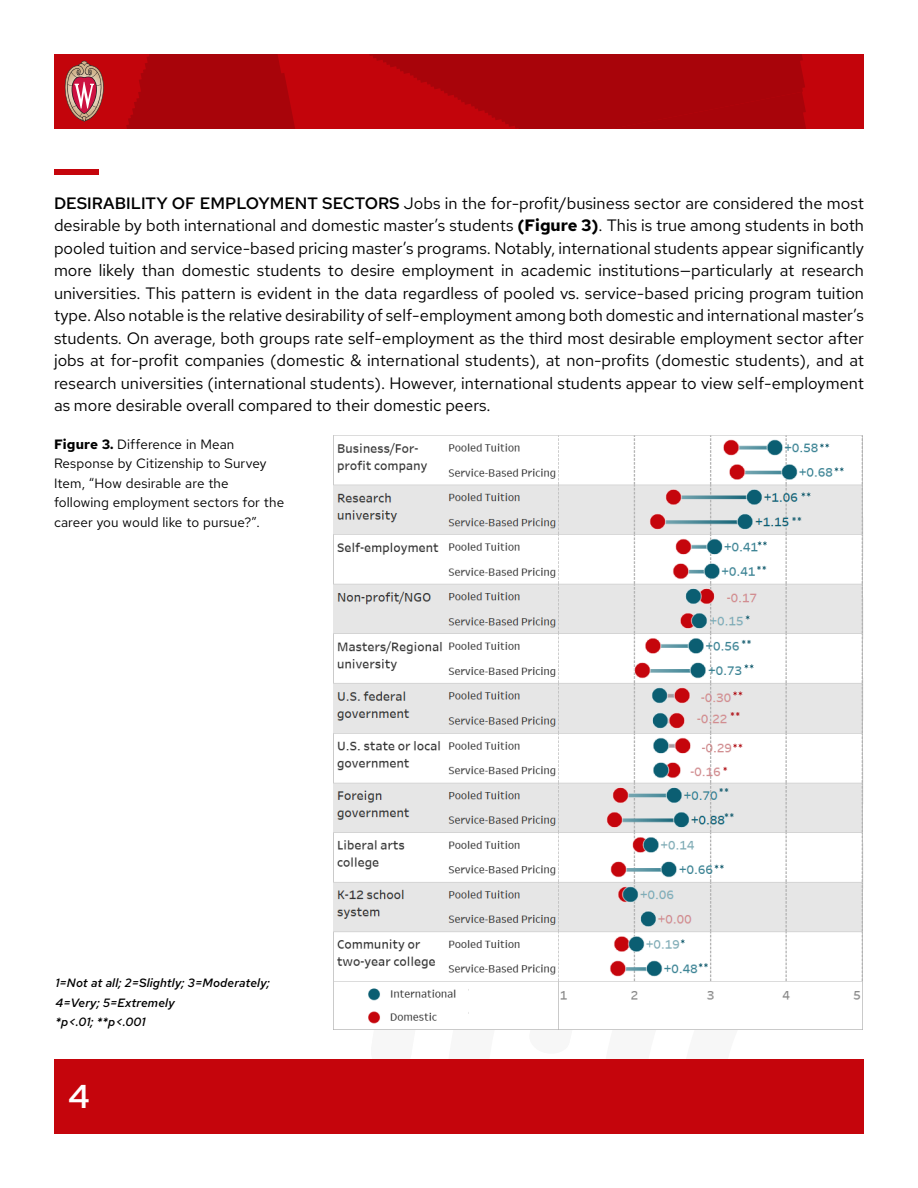
<style>
.page{position:relative;width:918px;height:1188px;background:#fff}
.page>*{position:absolute;margin:0;border:0;box-sizing:border-box;transform-origin:0 0}
.t1{font:600 33px "Red Hat Text";color:#fff}
.t2{font:16.5px/22.5px "Red Hat Text";color:#000;text-align:justify}
.t3{font:13.5px/19.5px "Red Hat Text";letter-spacing:.01em;color:#000}
.t4{font:italic 500 12px/19.5px "Red Hat Text";letter-spacing:.01em;color:#000}
.s1{font-weight:600}
.s2{font-weight:700}
</style>
<div class="page">
<div style="left:54px;top:1059px;width:810px;height:75px;background:#c5050c"></div>
<img style="left:54px;top:54px;width:810px;height:75px">
<img style="left:611px;top:80px;width:253px;height:49px">
<div style="left:54px;top:170px;width:45px;height:6px;background:#c5050c"></div>
<img style="left:334px;top:435px;width:528px;height:595px">
<svg style="left:63px;top:61px;width:42px;height:61px;background:#bd5757"></svg>
<p class="t2" style="left:54px;top:191px;width:812px"><span class="s1">DESIRABILITY OF EMPLOYMENT SECTORS</span> Jobs in the for-profit/business sector are considered the most desirable by both international and domestic master’s students <span class="s2">(Figure 3)</span>. This is true among students in both pooled tuition and service-based pricing master’s programs. Notably, international students appear significantly more likely than domestic students to desire employment in academic institutions—particularly at research universities. This pattern is evident in the data regardless of pooled vs. service-based pricing program tuition type. Also notable is the relative desirability of self-employment among both domestic and international master’s students. On average, both groups rate self-employment as the third most desirable employment sector after jobs at for-profit companies (domestic &amp; international students), at non-profits (domestic students), and at research universities (international students). However, international students appear to view self-employment as more desirable overall compared to their domestic peers.</p>
<p class="t3" style="left:54px;top:434px;width:232px"><span class="s2">Figure 3.</span> Difference in Mean<br>Response by Citizenship to Survey<br>Item, “How desirable are the following employment sectors for the career you would like to pursue?”.</p>
<p class="t4" style="left:56px;top:973px;width:216px">1=Not at all; 2=Slightly; 3=Moderately;<br>4=Very; 5=Extremely</p>
<p class="t4" style="left:56px;top:1012px;width:92px">*p&lt;.01; **p&lt;.001</p>
<h2 class="t1" style="left:68px;top:1075px;width:23px">4</h2>
</div>
